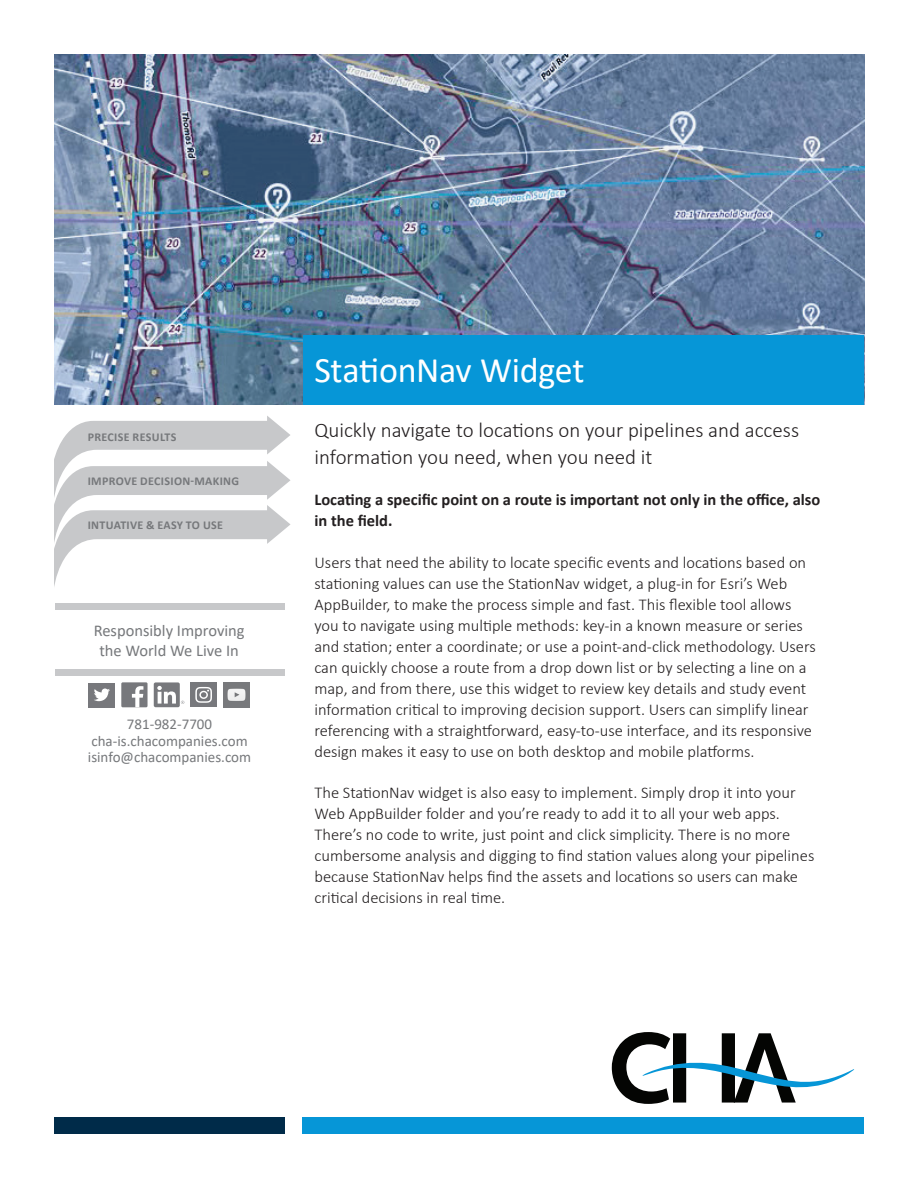
<style>
.page{position:relative;width:918px;height:1188px;background:#fff}
.page>*{position:absolute;margin:0;border:0;box-sizing:border-box;transform-origin:0 0}
.t1{font:36px "Calibri";letter-spacing:-.01em;color:#fff}
.t2{font:300 21px/27px "Calibri";color:#231f20}
.t3{font:300 16.5px/21px "Calibri";color:#231f20}
.t4{font:700 16.5px/21px "Calibri";color:#231f20}
.t5{font:16.5px "Calibri";color:#76787b}
.t6{font:15px "Calibri";color:#76787b}
.t7{font:700 12px "Calibri";letter-spacing:.03em;color:#76787b}
</style>
<div class="page">
<div style="left:302px;top:1118px;width:562px;height:16px;background:#0696d7"></div>
<div style="left:54px;top:1118px;width:230px;height:16px;background:#002b49"></div>
<svg style="left:612px;top:1032px;width:242px;height:72px"></svg>
<div style="left:55px;top:603px;width:229px;height:7px;background:#c7c8ca"></div>
<div style="left:55px;top:669px;width:229px;height:7px;background:#c7c8ca"></div>
<div style="left:89px;top:683px;width:26px;height:24px;background:#77787c"></div>
<svg style="left:94px;top:689px;width:16px;height:12px"></svg>
<div style="left:121px;top:683px;width:27px;height:24px;background:#77787c"></div>
<svg style="left:132px;top:686px;width:11px;height:21px"></svg>
<div style="left:154px;top:683px;width:26px;height:24px;background:#77787c;border-radius:2px"></div>
<svg style="left:157px;top:686px;width:27px;height:18px"></svg>
<div style="left:191px;top:683px;width:26px;height:24px;background:#77787c"></div>
<svg style="left:195px;top:687px;width:17px;height:16px"></svg>
<img style="left:223px;top:683px;width:26px;height:24px">
<img style="left:54px;top:54px;width:811px;height:351px">
<div style="left:303px;top:336px;width:561px;height:69px;background:#0696d7"></div>
<svg style="left:54px;top:416px;width:237px;height:171px"></svg>
<p class="t7" style="left:88px;top:428px;width:90px">PRECISE RESULTS</p>
<p class="t7" style="left:88px;top:473px;width:153px">IMPROVE DECISION-MAKING</p>
<p class="t7" style="left:88px;top:516px;width:137px">INTUATIVE &amp; EASY TO USE</p>
<p class="t5" style="left:94px;top:619px;width:153px">Responsibly Improving</p>
<p class="t5" style="left:99px;top:639px;width:141px">the World We Live In</p>
<p class="t6" style="left:127px;top:714px;width:87px">781-982-7700</p>
<p class="t6" style="left:91px;top:730px;width:158px">cha-is.chacompanies.com</p>
<p class="t6" style="left:88px;top:747px;width:165px">isinfo@chacompanies.com</p>
<p class="t1" style="left:314px;top:345px;width:272px">StationNav Widget</p>
<p class="t2" style="left:314px;top:416px;width:486px">Quickly navigate to locations on your pipelines and access information you need, when you need it</p>
<p class="t4" style="left:314px;top:489px;width:507px">Locating a specific point on a route is important not only in the office, also in the field.</p>
<p class="t3" style="left:314px;top:552px;width:503px">Users that need the ability to locate specific events and locations based on stationing values can use the StationNav widget, a plug-in for Esri’s Web AppBuilder, to make the process simple and fast. This flexible tool allows you to navigate using multiple methods: key-in a known measure or series and station; enter a coordinate; or use a point-and-click methodology. Users can quickly choose a route from a drop down list or by selecting a line on a map, and from there, use this widget to review key details and study event information critical to improving decision support. Users can simplify linear referencing with a straightforward, easy-to-use interface, and its responsive design makes it easy to use on both desktop and mobile platforms.</p>
<p class="t3" style="left:314px;top:782px;width:501px">The StationNav widget is also easy to implement. Simply drop it into your Web AppBuilder folder and you’re ready to add it to all your web apps.<br>There’s no code to write, just point and click simplicity. There is no more cumbersome analysis and digging to find station values along your pipelines because StationNav helps find the assets and locations so users can make critical decisions in real time.</p>
</div>
